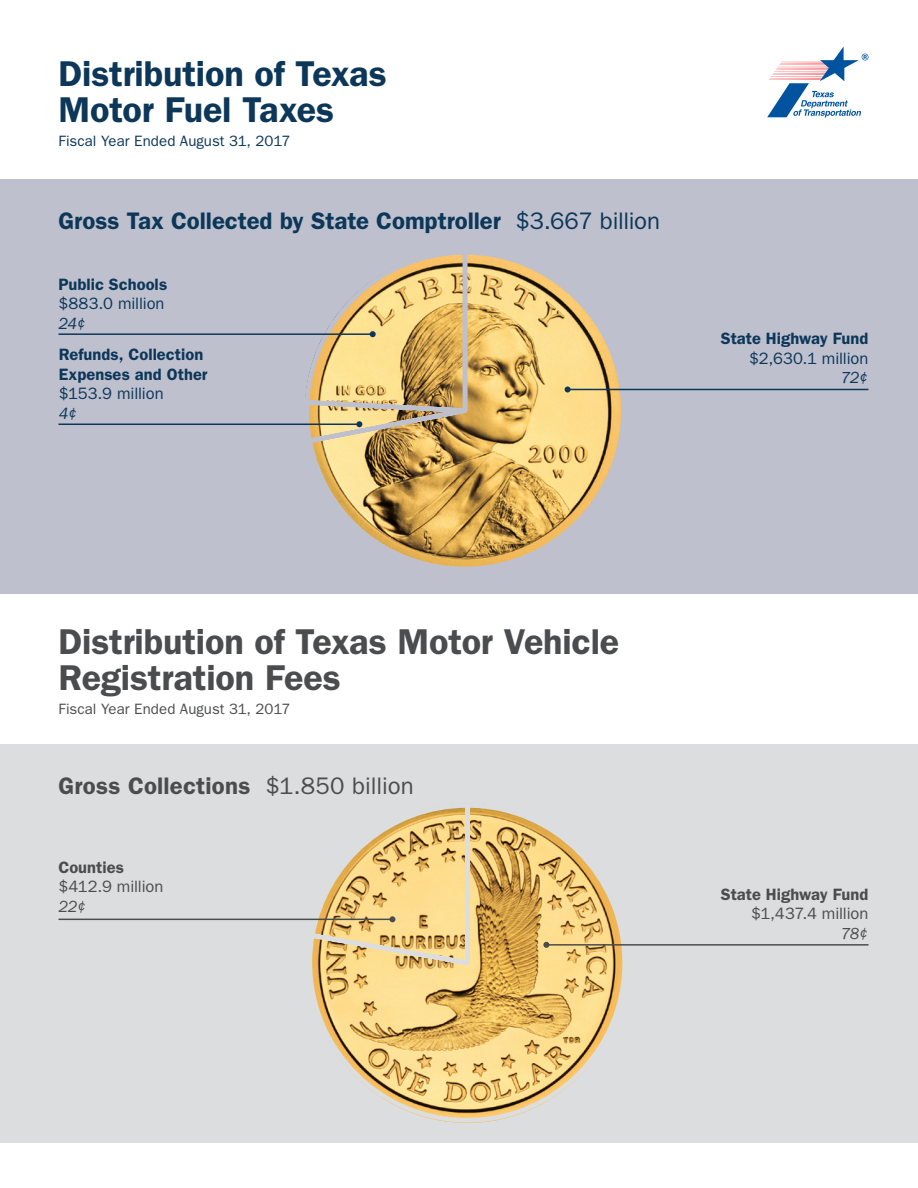
<style>
.page{position:relative;width:918px;height:1188px;background:#fff}
.page>*{position:absolute;margin:0;border:0;box-sizing:border-box;transform-origin:0 0}
.t1{font:600 36px/36px "ITC Franklin Gothic Std";letter-spacing:-.005em;color:#4b4c4d}
.t2{font:600 36px/36px "ITC Franklin Gothic Std";letter-spacing:-.005em;color:#0c3759}
.t3{font:600 24px "ITC Franklin Gothic Std";letter-spacing:-.005em;color:#0c3759}
.t4{font:600 24px "ITC Franklin Gothic Std";letter-spacing:.005em;color:#4b4c4d}
.t5{font:600 16.5px/19.5px "ITC Franklin Gothic Std";color:#0c3759}
.t6{font:16.5px "ITC Franklin Gothic Std";letter-spacing:-.005em;color:#0c3759}
.t7{font:16.5px "ITC Franklin Gothic Std";letter-spacing:-.01em;color:#4b4c4d}
.t8{font:600 16.5px "ITC Franklin Gothic Std";color:#4b4c4d}
.t9{font:italic 16.5px "ITC Franklin Gothic Std";color:#0c3759}
.t10{font:italic 16.5px "ITC Franklin Gothic Std";color:#4b4c4d}
.t11{font:15px "ITC Franklin Gothic Std";color:#0c3759}
.t12{font:15px "ITC Franklin Gothic Std";color:#4b4c4d}
.s1{font-weight:400}
</style>
<div class="page">
<div style="left:0;top:745px;width:918px;height:398px;background:#dcdddf"></div>
<div style="left:0;top:180px;width:918px;height:414px;background:#bfc0cd"></div>
<svg style="left:767px;top:46px;width:101px;height:72px"></svg>
<svg style="left:302px;top:254px;width:326px;height:313px"></svg>
<hr style="left:568px;top:389px;width:300px;height:1px;background:#0c3759">
<svg style="left:565px;top:386px;width:6px;height:6px"></svg>
<hr style="left:58px;top:333px;width:315px;height:2px;background:#0c3759">
<svg style="left:370px;top:331px;width:6px;height:6px"></svg>
<hr style="left:58px;top:424px;width:301px;height:1px;background:#0c3759">
<svg style="left:356px;top:421px;width:6px;height:6px"></svg>
<svg style="left:305px;top:807px;width:318px;height:316px"></svg>
<hr style="left:546px;top:944px;width:322px;height:2px;background:#4b4c4d">
<svg style="left:543px;top:942px;width:6px;height:6px"></svg>
<hr style="left:58px;top:919px;width:334px;height:1px;background:#4b4c4d">
<svg style="left:389px;top:916px;width:6px;height:6px"></svg>
<p class="t2" style="left:58px;top:56px;width:330px">Distribution of Texas<br>Motor Fuel Taxes</p>
<p class="t11" style="left:58px;top:132px;width:233px">Fiscal Year Ended August 31, 2017</p>
<p class="t3" style="left:58px;top:207px;width:603px">Gross Tax Collected by State Comptroller <span class="s1">$3.667 billion</span></p>
<p class="t5" style="left:58px;top:274px;width:110px">Public Schools</p>
<p class="t6" style="left:58px;top:294px;width:108px">$883.0 million</p>
<p class="t9" style="left:58px;top:314px;width:29px">24¢</p>
<p class="t5" style="left:59px;top:345px;width:150px">Refunds, Collection<br>Expenses and Other</p>
<p class="t6" style="left:59px;top:384px;width:106px">$153.9 million</p>
<p class="t9" style="left:59px;top:404px;width:20px">4¢</p>
<p class="t5" style="left:721px;top:329px;width:149px">State Highway Fund</p>
<p class="t6" style="left:749px;top:349px;width:121px">$2,630.1 million</p>
<p class="t9" style="left:841px;top:369px;width:29px">72¢</p>
<p class="t1" style="left:58px;top:624px;width:562px">Distribution of Texas Motor Vehicle<br>Registration Fees</p>
<p class="t12" style="left:58px;top:700px;width:233px">Fiscal Year Ended August 31, 2017</p>
<p class="t4" style="left:58px;top:772px;width:357px">Gross Collections <span class="s1">$1.850 billion</span></p>
<p class="t8" style="left:58px;top:857px;width:67px">Counties</p>
<p class="t7" style="left:58px;top:877px;width:107px">$412.9 million</p>
<p class="t10" style="left:58px;top:897px;width:30px">22¢</p>
<p class="t8" style="left:721px;top:884px;width:149px">State Highway Fund</p>
<p class="t7" style="left:751px;top:904px;width:119px">$1,437.4 million</p>
<p class="t10" style="left:841px;top:924px;width:29px">78¢</p>
</div>
